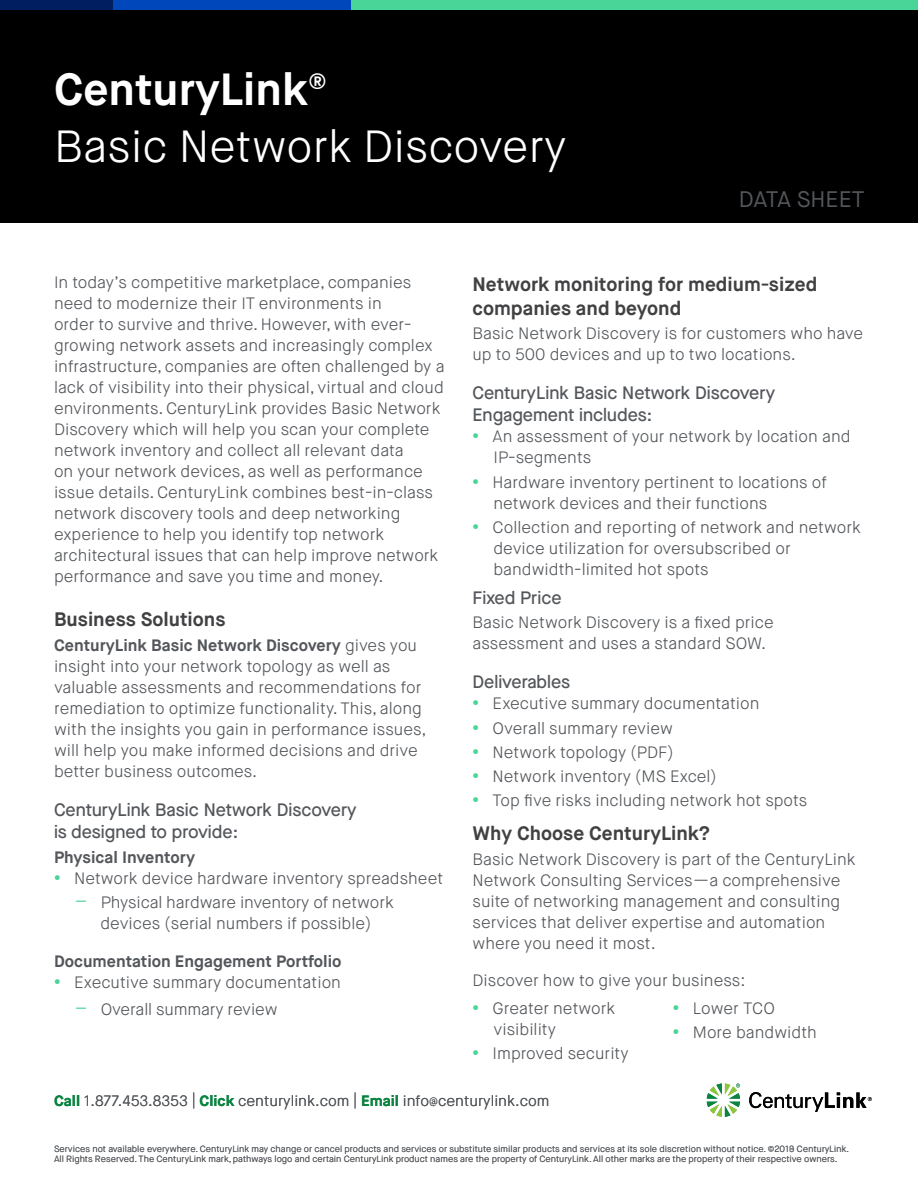
<style>
.page{position:relative;width:918px;height:1188px;background:#fff}
.page>*{position:absolute;margin:0;border:0;box-sizing:border-box;transform-origin:0 0}
.t1{font:300 45px/57px "Maison Neue";color:#fff}
.Asset_Name{font:22.5px "Maison Neue";color:#53565a}
.Heading{font:700 19.5px/24px "Maison Neue";color:#414042}
.Heading_-_Sub{font:500 18px/22.5px "Maison Neue";color:#53565a}
.Body_Copy{font:300 16.5px/21px "Maison Neue";color:#53565a}
.Heading_-_Sub_2{font:700 16.5px "Maison Neue";color:#53565a}
.t2{font:300 15px "Maison Neue";color:#53565a}
.Copyrights{font:300 9px/10.5px "Maison Neue";color:#53565a}
.s1{font-weight:700}
.s2{font-weight:700;font-size:19.5px;color:#48d597}
.s3{font-size:19.5px;color:#48d597}
.s4{font-weight:700;color:#0c8441}
.s5{font-size:12px}
</style>
<div class="page">
<div style="left:0;top:0;width:918px;height:222px;background:#000"></div>
<div style="left:351px;top:0;width:567px;height:10px;background:#48d597"></div>
<div style="left:0;top:0;width:113px;height:10px;background:#001e60"></div>
<div style="left:113px;top:0;width:238px;height:10px;background:#0047bb"></div>
<svg style="left:707px;top:1084px;width:33px;height:33px"></svg>
<svg style="left:749px;top:1092px;width:123px;height:20px"></svg>
<p class="t1" style="left:54px;top:61px;width:514px"><span class="s1">CenturyLink®<br></span>Basic Network Discovery</p>
<p class="Asset_Name" style="left:739px;top:185px;width:127px">DATA SHEET</p>
<p class="Body_Copy" style="left:54px;top:272px;width:392px">In today’s competitive marketplace, companies need to modernize their IT environments in<br>order to survive and thrive. However, with ever&shy;growing network assets and increasingly complex infrastructure, companies are often challenged by a lack of visibility into their physical, virtual and cloud environments. CenturyLink provides Basic Network Discovery which will help you scan your complete network inventory and collect all relevant data<br>on your network devices, as well as performance issue details. CenturyLink combines best-in-class network discovery tools and deep networking experience to help you identify top network architectural issues that can help improve network performance and save you time and money.</p>
<p class="Heading" style="left:54px;top:608px;width:173px">Business Solutions</p>
<p class="Body_Copy" style="left:54px;top:635px;width:374px"><span class="s1">CenturyLink Basic Network Discovery</span> gives you insight into your network topology as well as valuable assessments and recommendations for remediation to optimize functionality. This, along with the insights you gain in performance issues, will help you make informed decisions and drive better business outcomes.</p>
<p class="Heading_-_Sub" style="left:54px;top:798px;width:304px">CenturyLink Basic Network Discovery is designed to provide:</p>
<p class="Heading_-_Sub_2" style="left:54px;top:846px;width:143px">Physical Inventory</p>
<p class="Body_Copy" style="left:54px;top:868px;width:391px"><span class="s2">•</span> Network device hardware inventory spreadsheet</p>
<p class="Body_Copy" style="left:75px;top:892px;width:320px;text-align:center"><span class="s3">–</span> Physical hardware inventory of network devices (serial numbers if possible)</p>
<p class="Heading_-_Sub_2" style="left:54px;top:950px;width:289px">Documentation Engagement Portfolio</p>
<p class="Body_Copy" style="left:54px;top:972px;width:289px"><span class="s2">•</span> Executive summary documentation</p>
<p class="Body_Copy" style="left:75px;top:999px;width:204px"><span class="s3">–</span> Overall summary review</p>
<p class="Heading" style="left:472px;top:272px;width:346px">Network monitoring for medium-sized companies and beyond</p>
<p class="Body_Copy" style="left:472px;top:323px;width:392px">Basic Network Discovery is for customers who have up to 500 devices and up to two locations.</p>
<p class="Heading_-_Sub" style="left:472px;top:381px;width:304px">CenturyLink Basic Network Discovery<br>Engagement includes:</p>
<p class="Body_Copy" style="left:494px;top:426px;width:359px;text-indent:-21px"><span class="s2">•</span> An assessment of your network by location and<br>IP-segments</p>
<p class="Body_Copy" style="left:494px;top:472px;width:335px;text-indent:-21px"><span class="s2">•</span> Hardware inventory pertinent to locations of network devices and their functions</p>
<p class="Body_Copy" style="left:494px;top:517px;width:369px;text-indent:-21px"><span class="s2">•</span> Collection and reporting of network and network device utilization for oversubscribed or bandwidth-limited hot spots</p>
<p class="Heading_-_Sub" style="left:472px;top:586px;width:91px">Fixed Price</p>
<p class="Body_Copy" style="left:472px;top:612px;width:303px">Basic Network Discovery is a fixed price assessment and uses a standard SOW.</p>
<p class="Heading_-_Sub" style="left:472px;top:671px;width:99px">Deliverables</p>
<p class="Body_Copy" style="left:472px;top:693px;width:289px"><span class="s2">•</span> Executive summary documentation</p>
<p class="Body_Copy" style="left:472px;top:718px;width:202px"><span class="s2">•</span> Overall summary review</p>
<p class="Body_Copy" style="left:472px;top:742px;width:203px"><span class="s2">•</span> Network topology (PDF)</p>
<p class="Body_Copy" style="left:472px;top:766px;width:246px"><span class="s2">•</span> Network inventory (MS Excel)</p>
<p class="Body_Copy" style="left:472px;top:790px;width:336px"><span class="s2">•</span> Top five risks including network hot spots</p>
<p class="Heading" style="left:472px;top:822px;width:239px">Why Choose CenturyLink?</p>
<p class="Body_Copy" style="left:472px;top:849px;width:385px">Basic Network Discovery is part of the CenturyLink Network Consulting Services—a comprehensive suite of networking management and consulting services that deliver expertise and automation where you need it most.</p>
<p class="Body_Copy" style="left:472px;top:970px;width:275px">Discover how to give your business:</p>
<p class="Body_Copy" style="left:494px;top:998px;width:123px;text-indent:-21px"><span class="s2">•</span> Greater network visibility</p>
<p class="Body_Copy" style="left:472px;top:1043px;width:158px"><span class="s2">•</span> Improved security</p>
<p class="Body_Copy" style="left:673px;top:998px;width:104px"><span class="s2">•</span> Lower TCO</p>
<p class="Body_Copy" style="left:673px;top:1022px;width:146px"><span class="s2">•</span> More bandwidth</p>
<p class="t2" style="left:54px;top:1091px;width:497px"><span class="s4">Call</span> 1.877.453.8353 | <span class="s4">Click</span> centurylink.com | <span class="s4">Email</span> info<span class="s5">@</span>centurylink.com</p>
<p class="Copyrights" style="left:54px;top:1144px;width:797px">Services not available everywhere. CenturyLink may change or cancel products and services or substitute similar products and services at its sole discretion without notice. ©2019 CenturyLink.<br>All Rights Reserved. The CenturyLink mark, pathways logo and certain CenturyLink product names are the property of CenturyLink. All other marks are the property of their respective owners.</p>
<p class="Copyrights" style="left:789px;top:1144px;width:7px">8</p>
</div>
